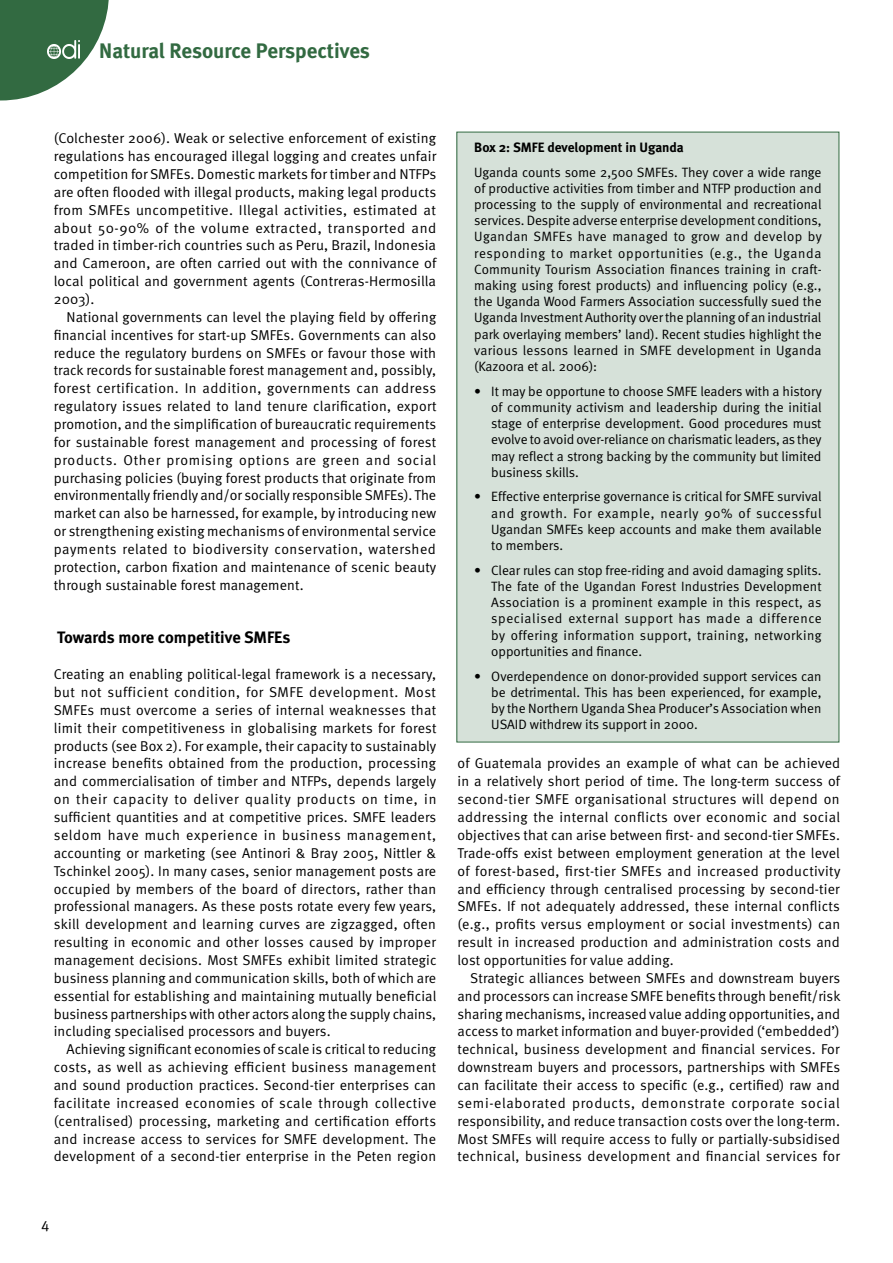
<style>
.page{position:relative;width:893px;height:1263px;background:#fff}
.page>*{position:absolute;margin:0;border:0;box-sizing:border-box;transform-origin:0 0}
.t1{font:700 21px "Meta";letter-spacing:-.005em;color:#326a41}
._6_nrp_heading_1{font:700 16.5px "Meta";color:#000}
.t2{font:15px "Meta Normal Expert";color:#000}
._7b_nrp_text_indented_1st_line{font:14.25px/17.9px "Meta Normal";letter-spacing:.01em;color:#000;text-align:justify}
._5b_nrp_box_txt_bullets{font:13.5px/16.2px "Meta Normal";color:#000;text-align:justify}
._5c_nrp_box_txt{font:13.5px/16.2px "Meta Normal";letter-spacing:.02em;color:#000;text-align:justify}
._5a_nrp_box_head{font:700 13.5px "Meta";color:#000}
</style>
<div class="page">
<div style="left:457px;top:132px;width:382px;height:610px;background:#d6e1d9"></div>
<svg style="left:0;top:0;width:109px;height:100px"></svg>
<h1 class="t1" style="left:99px;top:38px;width:272px">Natural Resource Perspectives</h1>
<p class="_7b_nrp_text_indented_1st_line" style="left:54px;top:129px;width:384px">(Colchester 2006). Weak or selective enforcement of existing regulations has encouraged illegal logging and creates unfair competition for SMFEs. Domestic markets for timber and NTFPs are often flooded with illegal products, making legal products from SMFEs uncompetitive. Illegal activities, estimated at about 50-90% of the volume extracted, transported and traded in timber-rich countries such as Peru, Brazil, Indonesia and Cameroon, are often carried out with the connivance of local political and government agents (Contreras-Hermosilla 2003).</p>
<p class="_7b_nrp_text_indented_1st_line" style="left:54px;top:308px;width:384px;text-indent:13px">National governments can level the playing field by offering financial incentives for start-up SMFEs. Governments can also reduce the regulatory burdens on SMFEs or favour those with track records for sustainable forest management and, possibly, forest certification. In addition, governments can address regulatory issues related to land tenure clarification, export promotion, and the simplification of bureaucratic requirements for sustainable forest management and processing of forest products. Other promising options are green and social purchasing policies (buying forest products that originate from environmentally friendly and/or socially responsible SMFEs). The market can also be harnessed, for example, by introducing new or strengthening existing mechanisms of environmental service payments related to biodiversity conservation, watershed protection, carbon fixation and maintenance of scenic beauty through sustainable forest management.</p>
<p class="_6_nrp_heading_1" style="left:57px;top:627px;width:235px">Towards more competitive SMFEs</p>
<p class="_7b_nrp_text_indented_1st_line" style="left:54px;top:665px;width:384px">Creating an enabling political-legal framework is a necessary, but not sufficient condition, for SMFE development. Most SMFEs must overcome a series of internal weaknesses that limit their competitiveness in globalising markets for forest products (see Box 2). For example, their capacity to sustainably increase benefits obtained from the production, processing and commercialisation of timber and NTFPs, depends largely on their capacity to deliver quality products on time, in sufficient quantities and at competitive prices. SMFE leaders seldom have much experience in business management, accounting or marketing (see Antinori &amp; Bray 2005, Nittler &amp; Tschinkel 2005). In many cases, senior management posts are occupied by members of the board of directors, rather than professional managers. As these posts rotate every few years, skill development and learning curves are zigzagged, often resulting in economic and other losses caused by improper management decisions. Most SMFEs exhibit limited strategic business planning and communication skills, both of which are essential for establishing and maintaining mutually beneficial business partnerships with other actors along the supply chains, including specialised processors and buyers.</p>
<p class="_7b_nrp_text_indented_1st_line" style="left:54px;top:1040px;width:384px;text-indent:13px">Achieving significant economies of scale is critical to reducing costs, as well as achieving efficient business management and sound production practices. Second-tier enterprises can facilitate increased economies of scale through collective (centralised) processing, marketing and certification efforts and increase access to services for SMFE development. The development of a second-tier enterprise in the Peten region</p>
<p class="_5a_nrp_box_head" style="left:474px;top:139px;width:211px">Box 2: SMFE development in Uganda</p>
<p class="_5c_nrp_box_txt" style="left:474px;top:164px;width:349px">Uganda counts some 2,500 SMFEs. They cover a wide range of productive activities from timber and NTFP production and processing to the supply of environmental and recreational services. Despite adverse enterprise development conditions, Ugandan SMFEs have managed to grow and develop by responding to market opportunities (e.g., the Uganda Community Tourism Association finances training in craft&shy;making using forest products) and influencing policy (e.g., the Uganda Wood Farmers Association successfully sued the Uganda Investment Authority over the planning of an industrial park overlaying members’ land). Recent studies highlight the various lessons learned in SMFE development in Uganda (Kazoora et al. 2006):</p>
<p class="_5b_nrp_box_txt_bullets" style="left:491px;top:383px;width:332px;text-indent:-17px">• It may be opportune to choose SMFE leaders with a history of community activism and leadership during the initial stage of enterprise development. Good procedures must evolve to avoid over-reliance on charismatic leaders, as they may reflect a strong backing by the community but limited business skills.</p>
<p class="_5b_nrp_box_txt_bullets" style="left:491px;top:488px;width:332px;text-indent:-17px">• Effective enterprise governance is critical for SMFE survival and growth. For example, nearly 90% of successful Ugandan SMFEs keep accounts and make them available to members.</p>
<p class="_5b_nrp_box_txt_bullets" style="left:491px;top:562px;width:332px;text-indent:-17px">• Clear rules can stop free-riding and avoid damaging splits.<br>The fate of the Ugandan Forest Industries Development Association is a prominent example in this respect, as specialised external support has made a difference by offering information support, training, networking opportunities and finance.</p>
<p class="_5b_nrp_box_txt_bullets" style="left:491px;top:667px;width:332px;text-indent:-17px">• Overdependence on donor-provided support services can be detrimental. This has been experienced, for example, by the Northern Uganda Shea Producer’s Association when USAID withdrew its support in 2000.</p>
<p class="_7b_nrp_text_indented_1st_line" style="left:457px;top:754px;width:384px">of Guatemala provides an example of what can be achieved in a relatively short period of time. The long-term success of second-tier SMFE organisational structures will depend on addressing the internal conflicts over economic and social objectives that can arise between first- and second-tier SMFEs.<br>Trade-offs exist between employment generation at the level of forest-based, first-tier SMFEs and increased productivity and efficiency through centralised processing by second-tier SMFEs. If not adequately addressed, these internal conflicts (e.g., profits versus employment or social investments) can result in increased production and administration costs and lost opportunities for value adding.</p>
<p class="_7b_nrp_text_indented_1st_line" style="left:457px;top:968px;width:384px;text-indent:13px">Strategic alliances between SMFEs and downstream buyers and processors can increase SMFE benefits through benefit/risk sharing mechanisms, increased value adding opportunities, and access to market information and buyer-provided (‘embedded’) technical, business development and financial services. For downstream buyers and processors, partnerships with SMFEs can facilitate their access to specific (e.g., certified) raw and semi-elaborated products, demonstrate corporate social responsibility, and reduce transaction costs over the long-term.<br>Most SMFEs will require access to fully or partially-subsidised technical, business development and financial services for</p>
<p class="t2" style="left:41px;top:1217px;width:10px">4</p>
</div>
